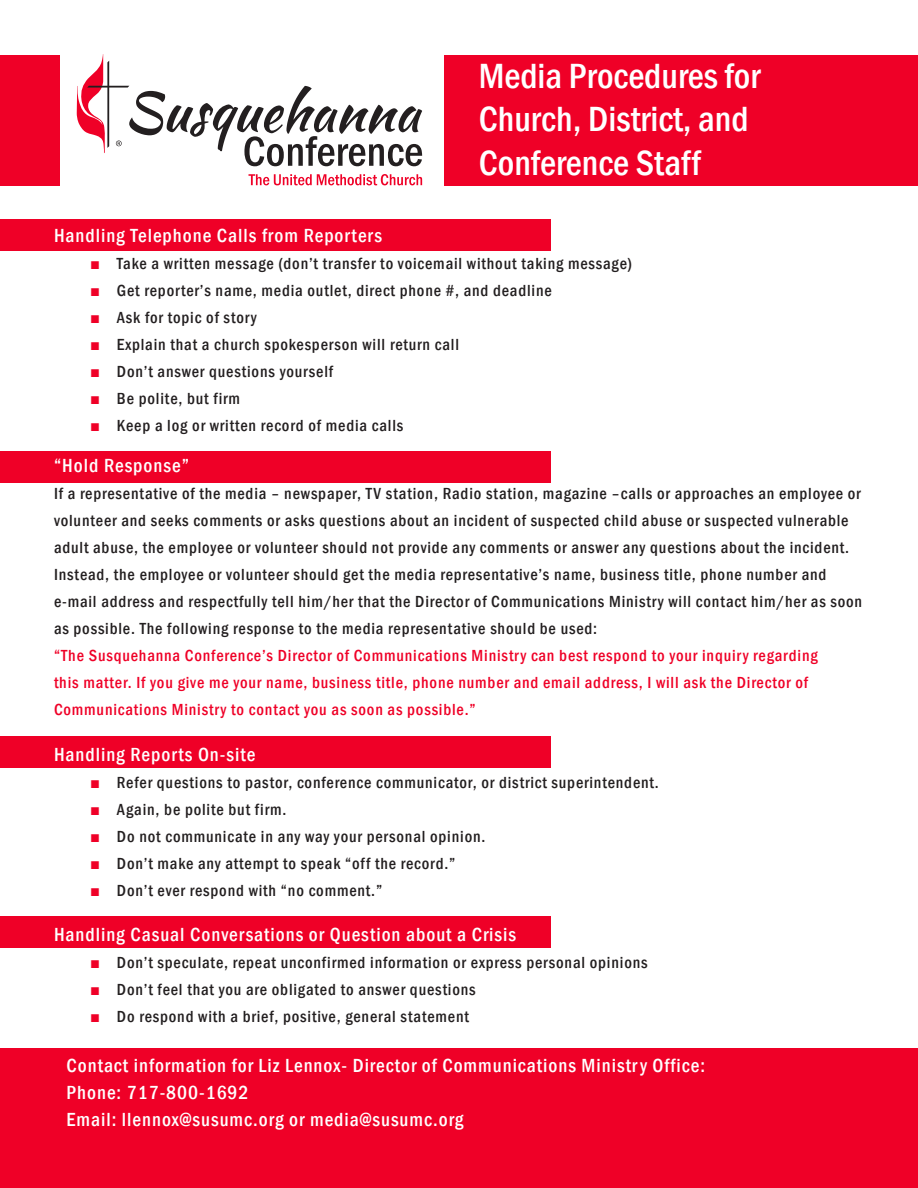
<style>
.page{position:relative;width:918px;height:1188px;background:#fff}
.page>*{position:absolute;margin:0;border:0;box-sizing:border-box;transform-origin:0 0}
.t1{font:500 condensed 36px/43.2px "Franklin Gothic";color:#fff}
.t2{font:500 condensed 19.5px/27px "Franklin Gothic";letter-spacing:.05em;color:#fff}
.t3{font:500 condensed 16.5px/27px "Franklin Gothic";letter-spacing:.05em;color:#231f20}
.t4{font:500 condensed 16.5px/27px "Franklin Gothic";letter-spacing:.05em;color:#ef0027}
.s1{color:#ef0027}
</style>
<div class="page">
<div style="left:0;top:1048px;width:918px;height:140px;background:#ef0027"></div>
<svg style="left:77px;top:54px;width:345px;height:112px"></svg>
<svg style="left:249px;top:174px;width:173px;height:11px"></svg>
<div style="left:445px;top:55px;width:473px;height:130px;background:#ef0027"></div>
<div style="left:0;top:55px;width:59px;height:130px;background:#ef0027"></div>
<div style="left:0;top:220px;width:551px;height:31px;background:#ef0027"></div>
<div style="left:0;top:452px;width:551px;height:31px;background:#ef0027"></div>
<div style="left:0;top:736px;width:551px;height:32px;background:#ef0027"></div>
<div style="left:0;top:917px;width:551px;height:31px;background:#ef0027"></div>
<p class="t1" style="left:479px;top:54px;width:283px">Media Procedures for<br>Church, District, and<br>Conference Staff</p>
<p class="t2" style="left:54px;top:222px;width:330px">Handling Telephone Calls from Reporters</p>
<p class="t3" style="left:90px;top:250px;width:544px"><span class="s1">■</span> Take a written message (don’t transfer to voicemail without taking message)</p>
<p class="t3" style="left:90px;top:277px;width:463px"><span class="s1">■</span> Get reporter’s name, media outlet, direct phone #, and deadline</p>
<p class="t3" style="left:90px;top:304px;width:168px"><span class="s1">■</span> Ask for topic of story</p>
<p class="t3" style="left:90px;top:331px;width:371px"><span class="s1">■</span> Explain that a church spokesperson will return call</p>
<p class="t3" style="left:90px;top:358px;width:245px"><span class="s1">■</span> Don’t answer questions yourself</p>
<p class="t3" style="left:90px;top:385px;width:152px"><span class="s1">■</span> Be polite, but firm</p>
<p class="t3" style="left:90px;top:412px;width:315px"><span class="s1">■</span> Keep a log or written record of media calls</p>
<p class="t2" style="left:54px;top:452px;width:137px">“Hold Response”</p>
<p class="t3" style="left:54px;top:480px;width:810px">If a representative of the media – newspaper, TV station, Radio station, magazine –calls or approaches an employee or volunteer and seeks comments or asks questions about an incident of suspected child abuse or suspected vulnerable adult abuse, the employee or volunteer should not provide any comments or answer any questions about the incident.<br>Instead, the employee or volunteer should get the media representative’s name, business title, phone number and e-mail address and respectfully tell him/her that the Director of Communications Ministry will contact him/her as soon as possible. The following response to the media representative should be used:</p>
<p class="t4" style="left:54px;top:642px;width:765px">“The Susquehanna Conference’s Director of Communications Ministry can best respond to your inquiry regarding this matter. If you give me your name, business title, phone number and email address, I will ask the Director of<br>Communications Ministry to contact you as soon as possible.”</p>
<p class="t2" style="left:54px;top:741px;width:203px">Handling Reports On-site</p>
<p class="t3" style="left:90px;top:769px;width:570px"><span class="s1">■</span> Refer questions to pastor, conference communicator, or district superintendent.</p>
<p class="t3" style="left:90px;top:796px;width:198px"><span class="s1">■</span> Again, be polite but firm.</p>
<p class="t3" style="left:90px;top:823px;width:397px"><span class="s1">■</span> Do not communicate in any way your personal opinion.</p>
<p class="t3" style="left:90px;top:850px;width:367px"><span class="s1">■</span> Don’t make any attempt to speak “off the record.”</p>
<p class="t3" style="left:90px;top:877px;width:294px"><span class="s1">■</span> Don’t ever respond with “no comment.”</p>
<p class="t2" style="left:54px;top:921px;width:464px">Handling Casual Conversations or Question about a Crisis</p>
<p class="t3" style="left:90px;top:949px;width:559px"><span class="s1">■</span> Don’t speculate, repeat unconfirmed information or express personal opinions</p>
<p class="t3" style="left:90px;top:976px;width:387px"><span class="s1">■</span> Don’t feel that you are obligated to answer questions</p>
<p class="t3" style="left:90px;top:1003px;width:380px"><span class="s1">■</span> Do respond with a brief, positive, general statement</p>
<p class="t2" style="left:67px;top:1051px;width:640px">Contact information for Liz Lennox- Director of Communications Ministry Office:<br>Phone: 717-800-1692<br>Email: llennox@susumc.org or media@susumc.org</p>
</div>
